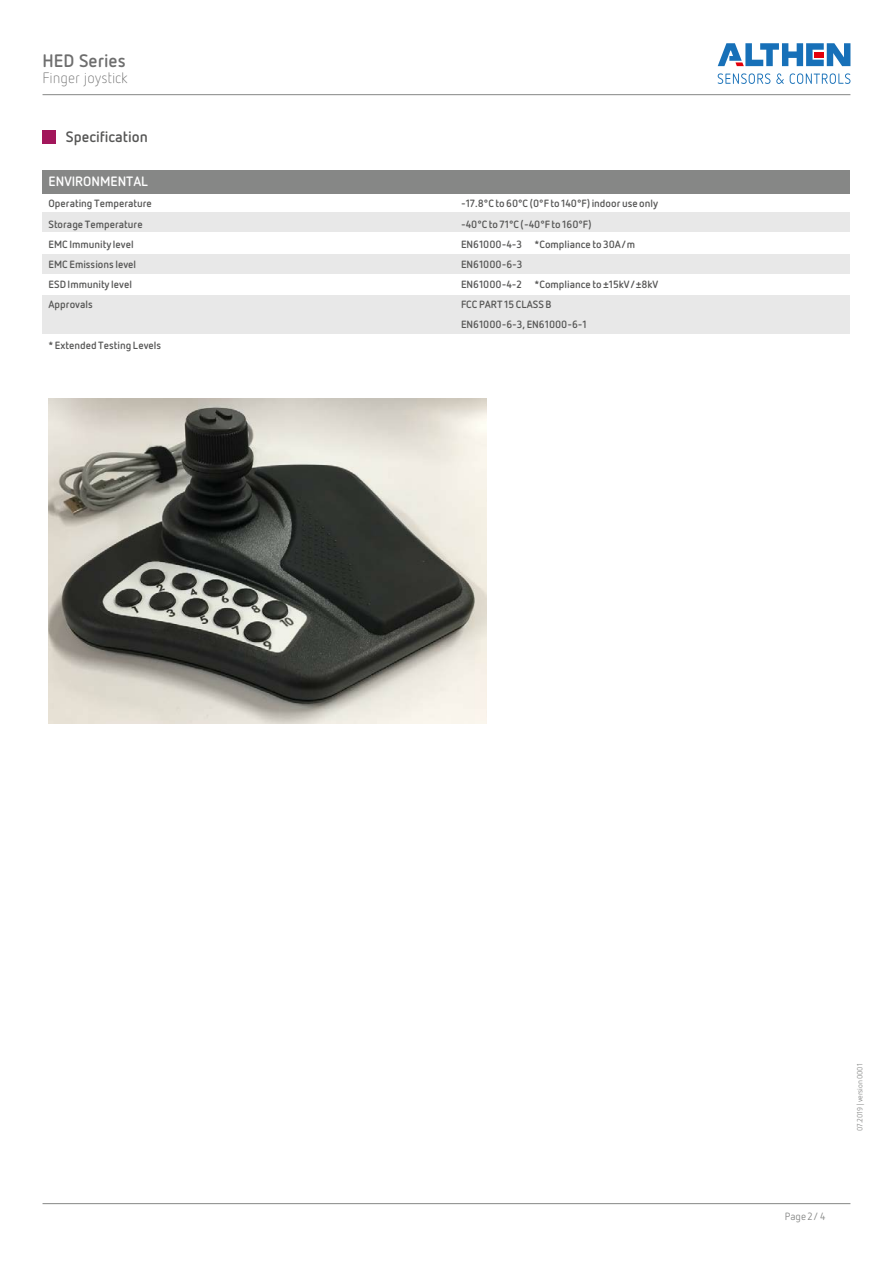
<style>
.page{position:relative;width:893px;height:1263px;background:#fff}
.page>*{position:absolute;margin:0;border:0;box-sizing:border-box;transform-origin:0 0}
.t1{font:700 18px "Netto OT";color:#6e6e6e}
.t2{font:300 15px "Netto OT";color:#6e6e6e}
.t3{font:700 15px "Netto OT";color:#565655}
.t4{font:700 13.5px "Netto OT";color:#fff}
.t5{font:700 10.5px/20.1px "Netto OT";color:#565655}
.t6{font:10.5px "Netto OT";color:#868786}
.t7{font:7.5px "Netto OT";color:#868786}
</style>
<div class="page">
<hr style="left:43px;top:1203px;width:807px;height:1px;background:#868786">
<hr style="left:43px;top:94px;width:807px;height:1px;background:#868786">
<div style="left:43px;top:130px;width:13px;height:14px;background:#a2165b"></div>
<svg style="left:718px;top:73px;width:52px;height:11px"></svg>
<svg style="left:776px;top:73px;width:8px;height:11px"></svg>
<svg style="left:790px;top:73px;width:60px;height:11px"></svg>
<svg style="left:718px;top:43px;width:132px;height:23px"></svg>
<div style="left:43px;top:213px;width:807px;height:19px;background:#e8e8e8"></div>
<div style="left:43px;top:255px;width:807px;height:19px;background:#e8e8e8"></div>
<div style="left:43px;top:295px;width:807px;height:39px;background:#e8e8e8"></div>
<div style="left:43px;top:170px;width:807px;height:23px;background:#868786"></div>
<img style="left:49px;top:398px;width:438px;height:326px">
<h1 class="t1" style="left:43px;top:53px;width:85px">HED Series</h1>
<h2 class="t2" style="left:43px;top:72px;width:87px">Finger joystick</h2>
<h2 class="t3" style="left:66px;top:130px;width:83px">Specification</h2>
<p class="t4" style="left:49px;top:176px;width:101px">ENVIRONMENTAL</p>
<p class="t5" style="left:49px;top:194px;width:105px">Operating Temperature</p>
<p class="t5" style="left:461px;top:194px;width:199px">-17.8°C to 60°C (0°F to 140°F) indoor use only</p>
<p class="t5" style="left:49px;top:215px;width:96px">Storage Temperature</p>
<p class="t5" style="left:461px;top:215px;width:132px">-40°C to 71°C (-40°F to 160°F)</p>
<p class="t5" style="left:49px;top:235px;width:87px">EMC Immunity level</p>
<p class="t5" style="left:461px;top:235px;width:176px">EN61000-4-3 *Compliance to 30A/m</p>
<p class="t5" style="left:49px;top:255px;width:89px">EMC Emissions level</p>
<p class="t5" style="left:461px;top:255px;width:63px">EN61000-6-3</p>
<p class="t5" style="left:49px;top:275px;width:85px">ESD Immunity level</p>
<p class="t5" style="left:461px;top:275px;width:199px">EN61000-4-2 *Compliance to ±15kV/±8kV</p>
<p class="t5" style="left:49px;top:295px;width:46px">Approvals</p>
<p class="t5" style="left:461px;top:295px;width:127px">FCC PART 15 CLASS B<br>EN61000-6-3, EN61000-6-1</p>
<p class="t5" style="left:49px;top:336px;width:114px">* Extended Testing Levels</p>
<p class="t7" style="left:857px;top:1131px;width:69px;rotate:-90deg">07.2019 | version 0001</p>
<p class="t6" style="left:785px;top:1212px;width:42px">Page 2/ 4</p>
</div>
